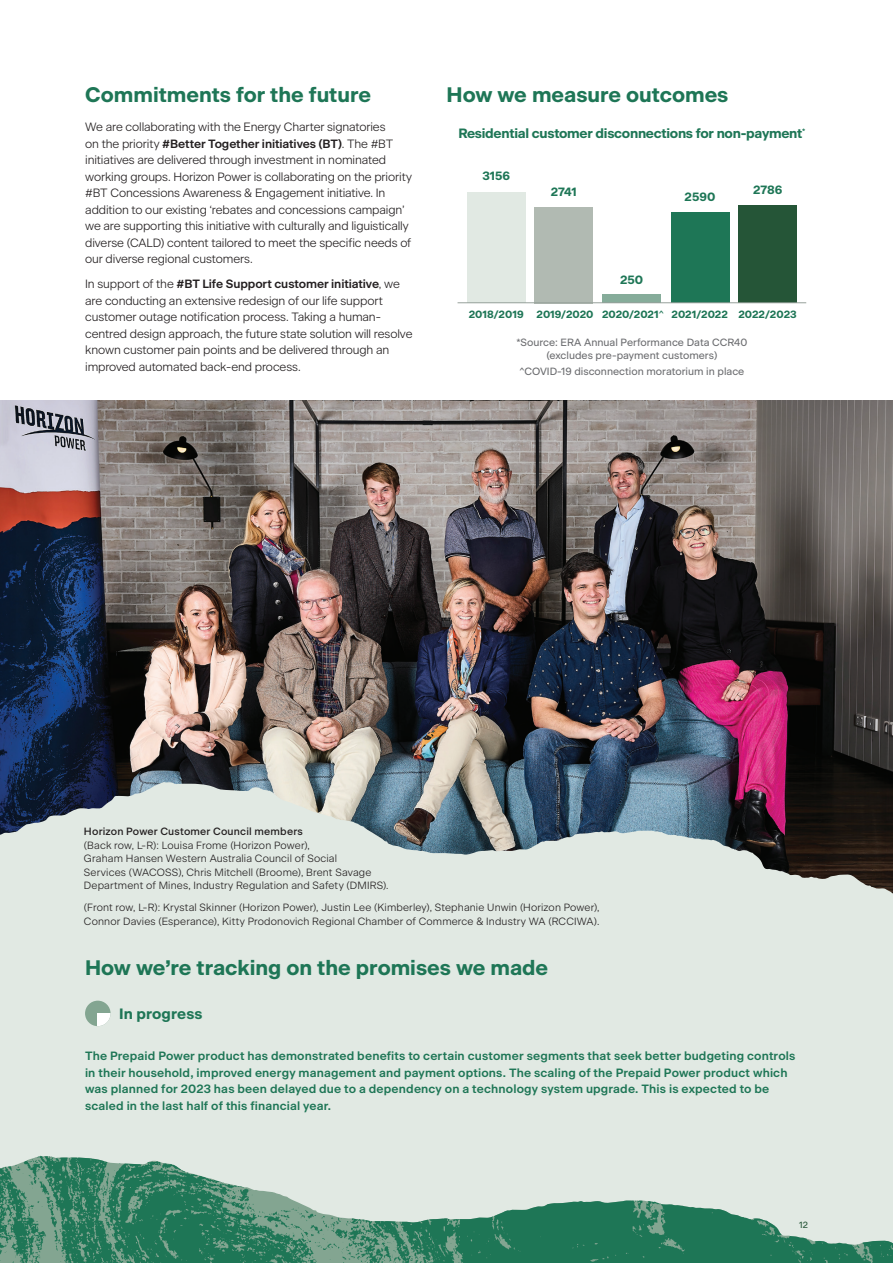
<style>
.page{position:relative;width:893px;height:1263px;background:#fff}
.page>*{position:absolute;margin:0;border:0;box-sizing:border-box;transform-origin:0 0}
.Principle___title{font:700 21px "Beausite Classic";color:#1e7656}
.Table___title{font:700 15px "Beausite Classic";letter-spacing:.005em;color:#1e7656}
.t1{font:700 13.5px "Beausite Classic";letter-spacing:-.02em;color:#1e7656}
.Principle___body{font:300 12px/16.5px "Beausite Classic";letter-spacing:-.01em;color:#231f20}
.Principle___body-2{font:600 12px/16.5px "Beausite Classic";letter-spacing:.015em;color:#1e7656}
.Table___title-2{font:700 12px "Beausite Classic";color:#1e7656}
.Table___title-3{font:300 10.5px/13.5px "Beausite Classic";letter-spacing:.015em;color:#231f20}
.t2{font:10.5px/12.6px "Beausite Classic";color:#6c6d70;text-align:center}
.Table___title-4{font:700 10.5px "Beausite Classic";color:#1e7656}
.t3{font:9px "Beausite Classic";color:#255537}
.s1{font-weight:600}
.s2{font-weight:400}
.s3{font-weight:500}
</style>
<div class="page">
<img style="left:0;top:401px;width:893px;height:381px">
<svg style="left:0;top:782px;width:893px;height:374px;background:#ccd4d0"></svg>
<img style="left:0;top:1157px;width:893px;height:106px">
<div style="left:535px;top:207px;width:58px;height:96px;background:#b1bab2"></div>
<div style="left:602px;top:294px;width:59px;height:9px;background:#86ac9a"></div>
<div style="left:671px;top:212px;width:58px;height:91px;background:#1e7656"></div>
<div style="left:739px;top:205px;width:58px;height:98px;background:#255537"></div>
<div style="left:467px;top:193px;width:58px;height:110px;background:#e1e9e3"></div>
<div style="left:85px;top:1001px;width:26px;height:25px;background:#83a591;border-radius:50%"></div>
<svg style="left:98px;top:1013px;width:13px;height:13px"></svg>
<hr style="left:458px;top:302px;width:348px;height:1px;background:#96a09a">
<p class="Principle___title" style="left:85px;top:78px;width:287px">Commitments for the future</p>
<p class="Principle___body" style="left:85px;top:118px;width:328px">We are collaborating with the Energy Charter signatories<br>on the priority <span class="s1">#Better Together initiatives (BT)</span>. The #BT initiatives are delivered through investment in nominated working groups. Horizon Power is collaborating on the priority #BT Concessions Awareness &amp; Engagement initiative. In addition to our existing ‘rebates and concessions campaign’ we are supporting this initiative with culturally and liguistically diverse (CALD) content tailored to meet the specific needs of our diverse regional customers.</p>
<p class="Principle___body" style="left:85px;top:275px;width:329px">In support of the <span class="s1">#BT Life Support customer initiative</span>, we are conducting an extensive redesign of our life support customer outage notification process. Taking a human&shy;centred design approach, the future state solution will resolve known customer pain points and be delivered through an improved automated back-end process.</p>
<p class="Principle___title" style="left:447px;top:78px;width:283px">How we measure outcomes</p>
<p class="t1" style="left:458px;top:123px;width:349px">Residential customer disconnections for non-payment<sup>*</sup></p>
<p class="Table___title-2" style="left:482px;top:167px;width:29px">3156</p>
<p class="Table___title-2" style="left:551px;top:182px;width:27px">2741</p>
<p class="Table___title-2" style="left:685px;top:188px;width:32px">2590</p>
<p class="Table___title-2" style="left:753px;top:180px;width:31px">2786</p>
<p class="Table___title-4" style="left:469px;top:307px;width:56px">2018/2019</p>
<p class="Table___title-2" style="left:620px;top:270px;width:25px">250</p>
<p class="Table___title-4" style="left:536px;top:307px;width:58px">2019/2020</p>
<p class="Table___title-4" style="left:602px;top:307px;width:63px">2020/2021<span class="s2">^</span></p>
<p class="Table___title-4" style="left:671px;top:307px;width:58px">2021/2022</p>
<p class="Table___title-4" style="left:738px;top:307px;width:60px">2022/2023</p>
<p class="t2" style="left:516px;top:336px;width:233px">*Source: ERA Annual Performance Data CCR40 (excludes pre‑payment customers)</p>
<p class="t2" style="left:519px;top:364px;width:227px">^COVID-19 disconnection moratorium in place</p>
<p class="Table___title-3" style="left:84px;top:824px;width:306px"><span class="s3">Horizon Power Customer Council members<br></span>(Back row, L-R): Louisa Frome (Horizon Power),<br>Graham Hansen Western Australia Council of Social<br>Services (WACOSS), Chris Mitchell (Broome), Brent Savage Department of Mines, Industry Regulation and Safety (DMIRS).</p>
<p class="Table___title-3" style="left:84px;top:900px;width:517px">(Front row, L-R): Krystal Skinner (Horizon Power), Justin Lee (Kimberley), Stephanie Unwin (Horizon Power),<br>Connor Davies (Esperance), Kitty Prodonovich Regional Chamber of Commerce &amp; Industry WA (RCCIWA).</p>
<p class="Principle___title" style="left:85px;top:951px;width:465px">How we’re tracking on the promises we made</p>
<p class="Table___title" style="left:119px;top:1003px;width:85px">In progress</p>
<p class="Principle___body-2" style="left:85px;top:1047px;width:712px">The Prepaid Power product has demonstrated benefits to certain customer segments that seek better budgeting controls in their household, improved energy management and payment options. The scaling of the Prepaid Power product which was planned for 2023 has been delayed due to a dependency on a technology system upgrade. This is expected to be scaled in the last half of this financial year.</p>
<p class="t3" style="left:799px;top:1218px;width:10px">12</p>
</div>
